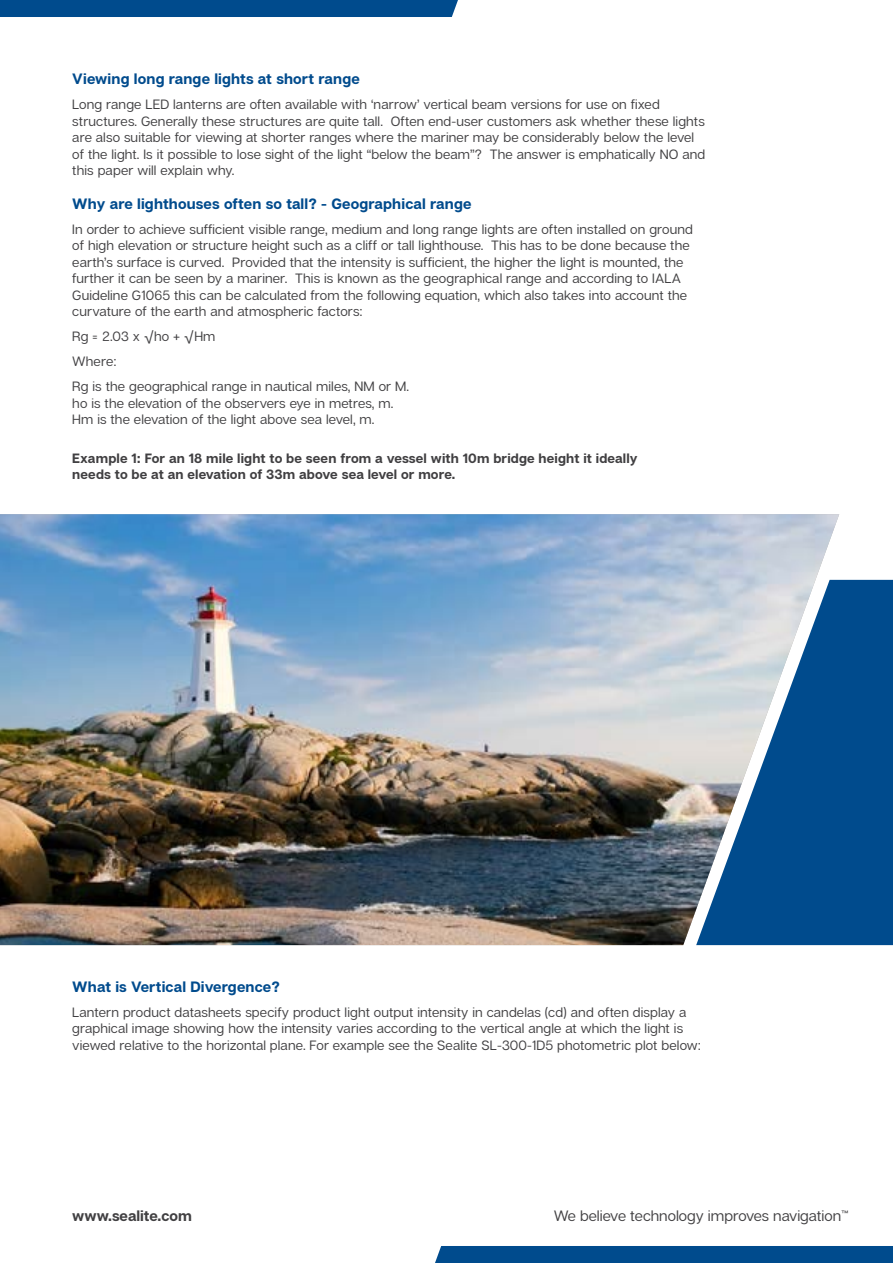
<style>
.page{position:relative;width:893px;height:1263px;background:#fff}
.page>*{position:absolute;margin:0;border:0;box-sizing:border-box;transform-origin:0 0}
.t1{font:700 15px "Articulat C Fv 2";letter-spacing:.01em;color:#004b8d}
.t2{font:15px "Articulat C Fv 2 Text";color:#414042}
.t3{font:700 15px "Articulat C Fv 2";color:#414042}
.t4{font:13.5px/16.5px "Articulat C Fv 2 Text";letter-spacing:.01em;color:#414042}
.t5{font:700 13.5px/16.5px "Articulat C Fv 2";letter-spacing:.01em;color:#414042}
</style>
<div class="page">
<div style="left:0;top:0;width:458px;height:17px;background:#004b8d"></div>
<img style="left:0;top:514px;width:839px;height:431px">
<svg style="left:696px;top:580px;width:197px;height:365px;background:#487aa6"></svg>
<div style="left:435px;top:1246px;width:458px;height:17px;background:#004b8d"></div>
<p class="t1" style="left:72px;top:70px;width:289px">Viewing long range lights at short range</p>
<p class="t4" style="left:72px;top:97px;width:635px">Long range LED lanterns are often available with ‘narrow’ vertical beam versions for use on fixed structures. Generally these structures are quite tall. Often end-user customers ask whether these lights are also suitable for viewing at shorter ranges where the mariner may be considerably below the level of the light. Is it possible to lose sight of the light “below the beam”? The answer is emphatically NO and this paper will explain why.</p>
<p class="t1" style="left:72px;top:194px;width:401px">Why are lighthouses often so tall? - Geographical range</p>
<p class="t4" style="left:72px;top:221px;width:622px">In order to achieve sufficient visible range, medium and long range lights are often installed on ground of high elevation or structure height such as a cliff or tall lighthouse. This has to be done because the earth’s surface is curved. Provided that the intensity is sufficient, the higher the light is mounted, the further it can be seen by a mariner. This is known as the geographical range and according to IALA Guideline G1065 this can be calculated from the following equation, which also takes into account the curvature of the earth and atmospheric factors:</p>
<p class="t4" style="left:72px;top:324px;width:338px;line-height:25px">Rg = 2.03 x √ho + √Hm<br>Where:<br>Rg is the geographical range in nautical miles, NM or M.</p>
<p class="t4" style="left:72px;top:395px;width:323px">ho is the elevation of the observers eye in metres, m.<br>Hm is the elevation of the light above sea level, m.</p>
<p class="t5" style="left:72px;top:451px;width:567px">Example 1: For an 18 mile light to be seen from a vessel with 10m bridge height it ideally needs to be at an elevation of 33m above sea level or more.</p>
<p class="t1" style="left:72px;top:977px;width:209px">What is Vertical Divergence?</p>
<p class="t4" style="left:72px;top:1004px;width:630px">Lantern product datasheets specify product light output intensity in candelas (cd) and often display a graphical image showing how the intensity varies according to the vertical angle at which the light is viewed relative to the horizontal plane. For example see the Sealite SL-300-1D5 photometric plot below:</p>
<p class="t3" style="left:72px;top:1206px;width:121px">www.sealite.com</p>
<p class="t2" style="left:554px;top:1207px;width:296px">We believe technology improves navigation™</p>
</div>
